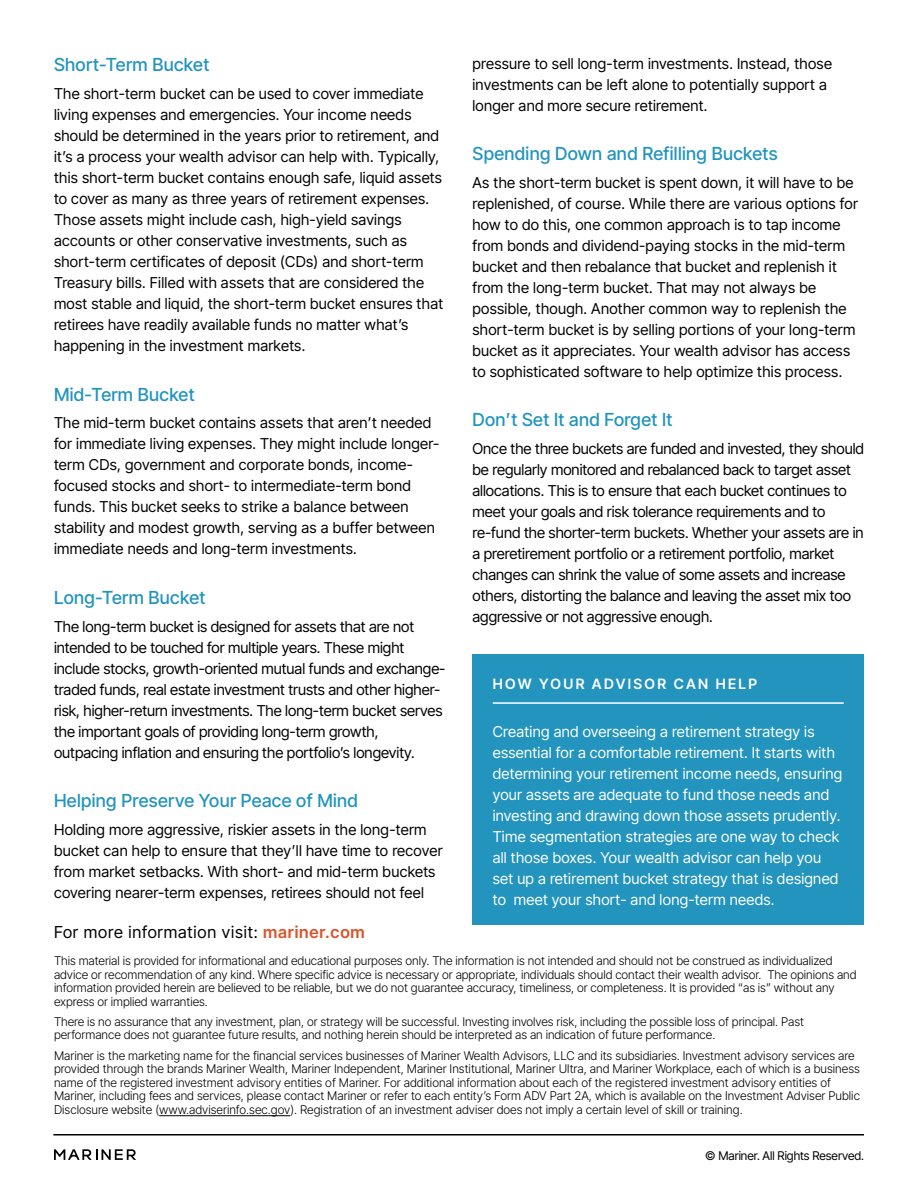
<style>
.page{position:relative;width:918px;height:1188px;background:#fff}
.page>*{position:absolute;margin:0;border:0;box-sizing:border-box;transform-origin:0 0}
.t1{font:500 18px "Inter Tight";letter-spacing:.02em;color:#2294bd}
.t2{font:16.5px "Inter Tight";letter-spacing:.05em;color:#000}
.t3{font:15px/21px "Inter Tight";letter-spacing:.02em;color:#000}
.t4{font:15px/21px "Inter Tight";color:#000}
.t5{font:15px/21px "Inter Tight";letter-spacing:.02em;color:#fff}
.t6{font:600 14.25px "Inter Tight";letter-spacing:.165em;color:#fff}
.t7{font:300 12px/13.5px "Inter Tight";letter-spacing:-.005em;color:#000}
.t8{font:12px "Inter Tight";color:#000}
.s1{font-weight:600;color:#da532b}
</style>
<div class="page">
<svg style="left:54px;top:1149px;width:82px;height:11px"></svg>
<hr style="left:53px;top:1134px;width:811px;height:2px;background:#000">
<hr style="left:159px;top:1115px;width:131px;height:1px;background:#000">
<div style="left:472px;top:655px;width:392px;height:270px;background:#2294bd"></div>
<hr style="left:493px;top:702px;width:351px;height:2px;background:#fff">
<p class="t1" style="left:54px;top:52px;width:157px">Short-Term Bucket</p>
<p class="t3" style="left:54px;top:83px;width:391px">The short-term bucket can be used to cover immediate living expenses and emergencies. Your income needs should be determined in the years prior to retirement, and it’s a process your wealth advisor can help with. Typically, this short-term bucket contains enough safe, liquid assets to cover as many as three years of retirement expenses.<br>Those assets might include cash, high-yield savings accounts or other conservative investments, such as short-term certificates of deposit (CDs) and short-term Treasury bills. Filled with assets that are considered the most stable and liquid, the short-term bucket ensures that retirees have readily available funds no matter what’s happening in the investment markets.</p>
<p class="t1" style="left:54px;top:381px;width:142px">Mid-Term Bucket</p>
<p class="t3" style="left:54px;top:412px;width:387px">The mid-term bucket contains assets that aren’t needed for immediate living expenses. They might include longer&shy;term CDs, government and corporate bonds, income&shy;focused stocks and short- to intermediate-term bond funds. This bucket seeks to strike a balance between stability and modest growth, serving as a buffer between immediate needs and long-term investments.</p>
<p class="t1" style="left:54px;top:584px;width:153px">Long-Term Bucket</p>
<p class="t4" style="left:54px;top:615px;width:393px">The long-term bucket is designed for assets that are not intended to be touched for multiple years. These might include stocks, growth-oriented mutual funds and exchange&shy;traded funds, real estate investment trusts and other higher&shy;risk, higher-return investments. The long-term bucket serves the important goals of providing long-term growth, outpacing inflation and ensuring the portfolio’s longevity.</p>
<p class="t1" style="left:54px;top:787px;width:305px">Helping Preserve Your Peace of Mind</p>
<p class="t3" style="left:54px;top:819px;width:390px">Holding more aggressive, riskier assets in the long-term bucket can help to ensure that they’ll have time to recover from market setbacks. With short- and mid-term buckets covering nearer-term expenses, retirees should not feel</p>
<p class="t3" style="left:472px;top:52px;width:361px">pressure to sell long-term investments. Instead, those investments can be left alone to potentially support a longer and more secure retirement.</p>
<p class="t1" style="left:472px;top:140px;width:307px">Spending Down and Refilling Buckets</p>
<p class="t3" style="left:472px;top:171px;width:387px">As the short-term bucket is spent down, it will have to be replenished, of course. While there are various options for how to do this, one common approach is to tap income from bonds and dividend-paying stocks in the mid-term bucket and then rebalance that bucket and replenish it from the long-term bucket. That may not always be possible, though. Another common way to replenish the short-term bucket is by selling portions of your long-term bucket as it appreciates. Your wealth advisor has access to sophisticated software to help optimize this process.</p>
<p class="t1" style="left:472px;top:407px;width:202px">Don’t Set It and Forget It</p>
<p class="t4" style="left:472px;top:438px;width:393px">Once the three buckets are funded and invested, they should be regularly monitored and rebalanced back to target asset allocations. This is to ensure that each bucket continues to meet your goals and risk tolerance requirements and to re-fund the shorter-term buckets. Whether your assets are in a preretirement portfolio or a retirement portfolio, market changes can shrink the value of some assets and increase others, distorting the balance and leaving the asset mix too aggressive or not aggressive enough.</p>
<p class="t6" style="left:493px;top:673px;width:266px">HOW YOUR ADVISOR CAN HELP</p>
<p class="t5" style="left:493px;top:721px;width:351px">Creating and overseeing a retirement strategy is essential for a comfortable retirement. It starts with determining your retirement income needs, ensuring your assets are adequate to fund those needs and investing and drawing down those assets prudently.<br>Time segmentation strategies are one way to check all those boxes. Your wealth advisor can help you set up a retirement bucket strategy that is designed to meet your short- and long-term needs.</p>
<p class="t2" style="left:54px;top:920px;width:312px">For more information visit: <span class="s1">mariner.com</span></p>
<p class="t7" style="left:54px;top:954px;width:804px">This material is provided for informational and educational purposes only. The information is not intended and should not be construed as individualized advice or recommendation of any kind. Where specific advice is necessary or appropriate, individuals should contact their wealth advisor. The opinions and information provided herein are believed to be reliable, but we do not guarantee accuracy, timeliness, or completeness. It is provided “as is” without any express or implied warranties.</p>
<p class="t7" style="left:54px;top:1015px;width:752px">There is no assurance that any investment, plan, or strategy will be successful. Investing involves risk, including the possible loss of principal. Past performance does not guarantee future results, and nothing herein should be interpreted as an indication of future performance.</p>
<p class="t7" style="left:54px;top:1048px;width:808px">Mariner is the marketing name for the financial services businesses of Mariner Wealth Advisors, LLC and its subsidiaries. Investment advisory services are provided through the brands Mariner Wealth, Mariner Independent, Mariner Institutional, Mariner Ultra, and Mariner Workplace, each of which is a business name of the registered investment advisory entities of Mariner. For additional information about each of the registered investment advisory entities of Mariner, including fees and services, please contact Mariner or refer to each entity’s Form ADV Part 2A, which is available on the Investment Adviser Public Disclosure website (www.adviserinfo.sec.gov). Registration of an investment adviser does not imply a certain level of skill or training.</p>
<p class="t8" style="left:705px;top:1147px;width:160px">© Mariner. All Rights Reserved.</p>
</div>
